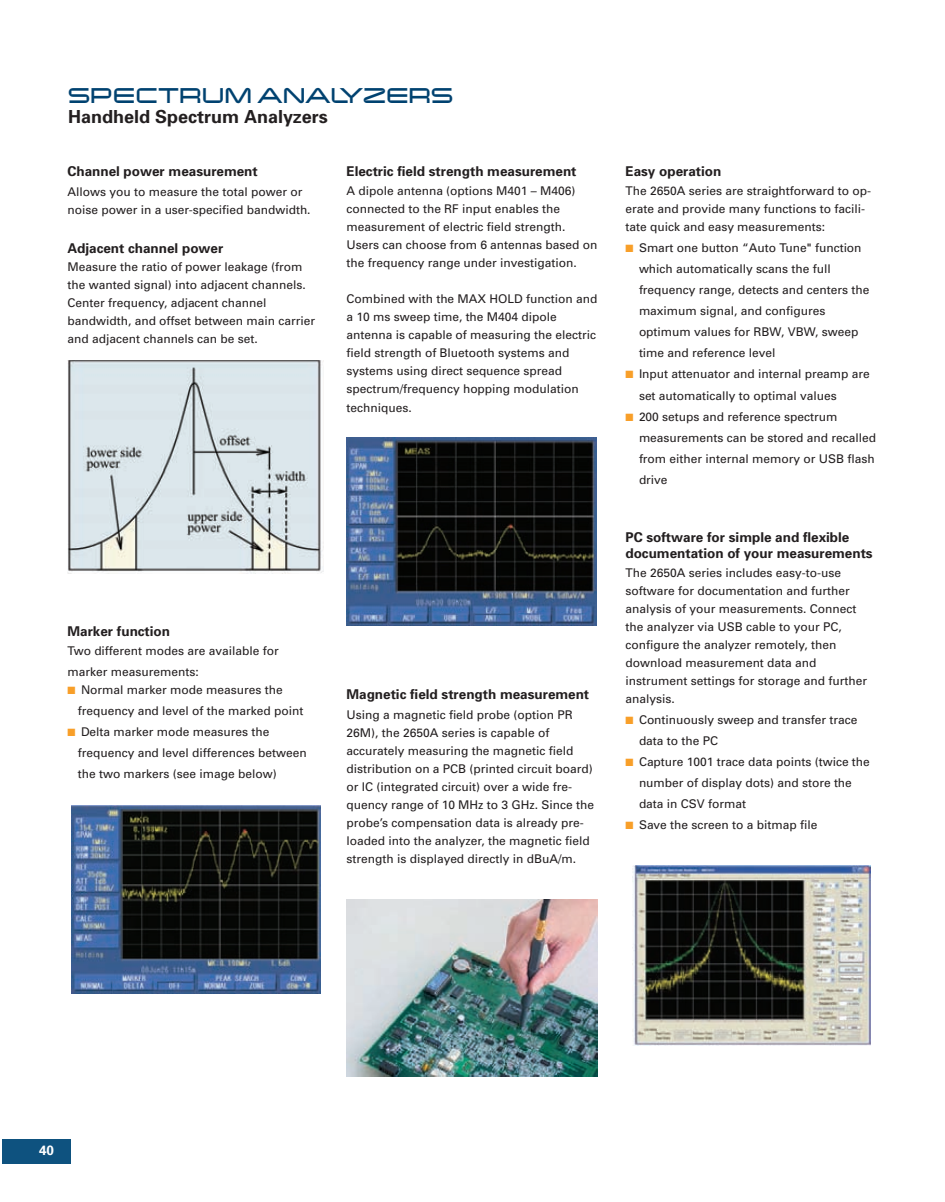
<style>
.page{position:relative;width:945px;height:1202px;background:#fff}
.page>*{position:absolute;margin:0;border:0;box-sizing:border-box;transform-origin:0 0}
.t1{font:27px "Changeling";color:#004270}
.t2{font:700 18px "Univers";color:#231f20}
.t3{font:700 13.5px/16.2px "Univers";color:#231f20}
.t4{font:700 13.5px "Univers";color:#fff}
.t5{font:12px/18px "Univers";color:#231f20}
.s1{color:#f89f29}
</style>
<div class="page">
<div style="left:2px;top:1138px;width:68px;height:25px;background:#0e527f"></div>
<img style="left:633px;top:865px;width:237px;height:180px">
<img style="left:71px;top:805px;width:249px;height:188px">
<img style="left:68px;top:360px;width:256px;height:214px">
<img style="left:346px;top:437px;width:251px;height:188px">
<img style="left:346px;top:899px;width:251px;height:177px">
<h1 class="t1" style="left:68px;top:78px;width:387px">SPECTRUM ANALYZERS</h1>
<h2 class="t2" style="left:68px;top:110px;width:261px">Handheld Spectrum Analyzers</h2>
<p class="t3" style="left:67px;top:165px;width:192px">Channel power measurement</p>
<p class="t3" style="left:346px;top:165px;width:231px">Electric field strength measurement</p>
<p class="t3" style="left:626px;top:165px;width:97px">Easy operation</p>
<p class="t5" style="left:68px;top:184px;width:245px">Allows you to measure the total power or noise power in a user-specified bandwidth.</p>
<p class="t3" style="left:68px;top:241px;width:157px">Adjacent channel power</p>
<p class="t5" style="left:68px;top:259px;width:249px">Measure the ratio of power leakage (from the wanted signal) into adjacent channels.<br>Center frequency, adjacent channel bandwidth, and offset between main carrier and adjacent channels can be set.</p>
<p class="t3" style="left:67px;top:624px;width:104px">Marker function</p>
<p class="t5" style="left:68px;top:641px;width:213px;line-height:21px">Two different modes are available for marker measurements:</p>
<p class="t5" style="left:78px;top:680px;width:227px;line-height:21px;text-indent:-10px"><span class="s1">■</span> Normal marker mode measures the frequency and level of the marked point</p>
<p class="t5" style="left:78px;top:722px;width:230px;line-height:21px;text-indent:-10px"><span class="s1">■</span> Delta marker mode measures the frequency and level differences between the two markers (see image below)</p>
<p class="t5" style="left:346px;top:183px;width:253px">A dipole antenna (options M401 – M406) connected to the RF input enables the measurement of electric field strength.<br>Users can choose from 6 antennas based on the frequency range under investigation.</p>
<p class="t5" style="left:346px;top:291px;width:252px">Combined with the MAX HOLD function and a 10 ms sweep time, the M404 dipole antenna is capable of measuring the electric field strength of Bluetooth systems and systems using direct sequence spread spectrum/frequency hopping modulation techniques.</p>
<p class="t3" style="left:346px;top:687px;width:244px">Magnetic field strength measurement</p>
<p class="t5" style="left:346px;top:706px;width:249px">Using a magnetic field probe (option PR 26M), the 2650A series is capable of accurately measuring the magnetic field distribution on a PCB (printed circuit board) or IC (integrated circuit) over a wide fre&shy;quency range of 10 MHz to 3 GHz. Since the probe’s compensation data is already pre&shy;loaded into the analyzer, the magnetic field strength is displayed directly in dBuA/m.</p>
<p class="t5" style="left:626px;top:183px;width:247px">The 2650A series are straightforward to op&shy;erate and provide many functions to facili&shy;tate quick and easy measurements:</p>
<p class="t5" style="left:639px;top:239px;width:232px;line-height:21px;text-indent:-14px"><span class="s1">■</span> Smart one button “Auto Tune" function which automatically scans the full frequency range, detects and centers the maximum signal, and configures optimum values for RBW, VBW, sweep time and reference level</p>
<p class="t5" style="left:639px;top:365px;width:232px;line-height:21px;text-indent:-14px"><span class="s1">■</span> Input attenuator and internal preamp are set automatically to optimal values</p>
<p class="t5" style="left:639px;top:407px;width:239px;line-height:21px;text-indent:-14px"><span class="s1">■</span> 200 setups and reference spectrum measurements can be stored and recalled from either internal memory or USB flash drive</p>
<p class="t3" style="left:626px;top:530px;width:249px">PC software for simple and flexible documentation of your measurements</p>
<p class="t5" style="left:626px;top:564px;width:243px">The 2650A series includes easy-to-use software for documentation and further analysis of your measurements. Connect the analyzer via USB cable to your PC, configure the analyzer remotely, then download measurement data and instrument settings for storage and further analysis.</p>
<p class="t5" style="left:639px;top:710px;width:220px;line-height:21px;text-indent:-14px"><span class="s1">■</span> Continuously sweep and transfer trace data to the PC</p>
<p class="t5" style="left:639px;top:752px;width:232px;line-height:21px;text-indent:-14px"><span class="s1">■</span> Capture 1001 trace data points (twice the number of display dots) and store the data in CSV format</p>
<p class="t5" style="left:626px;top:816px;width:193px"><span class="s1">■</span> Save the screen to a bitmap file</p>
<p class="t4" style="left:39px;top:1145px;width:16px">40</p>
</div>
